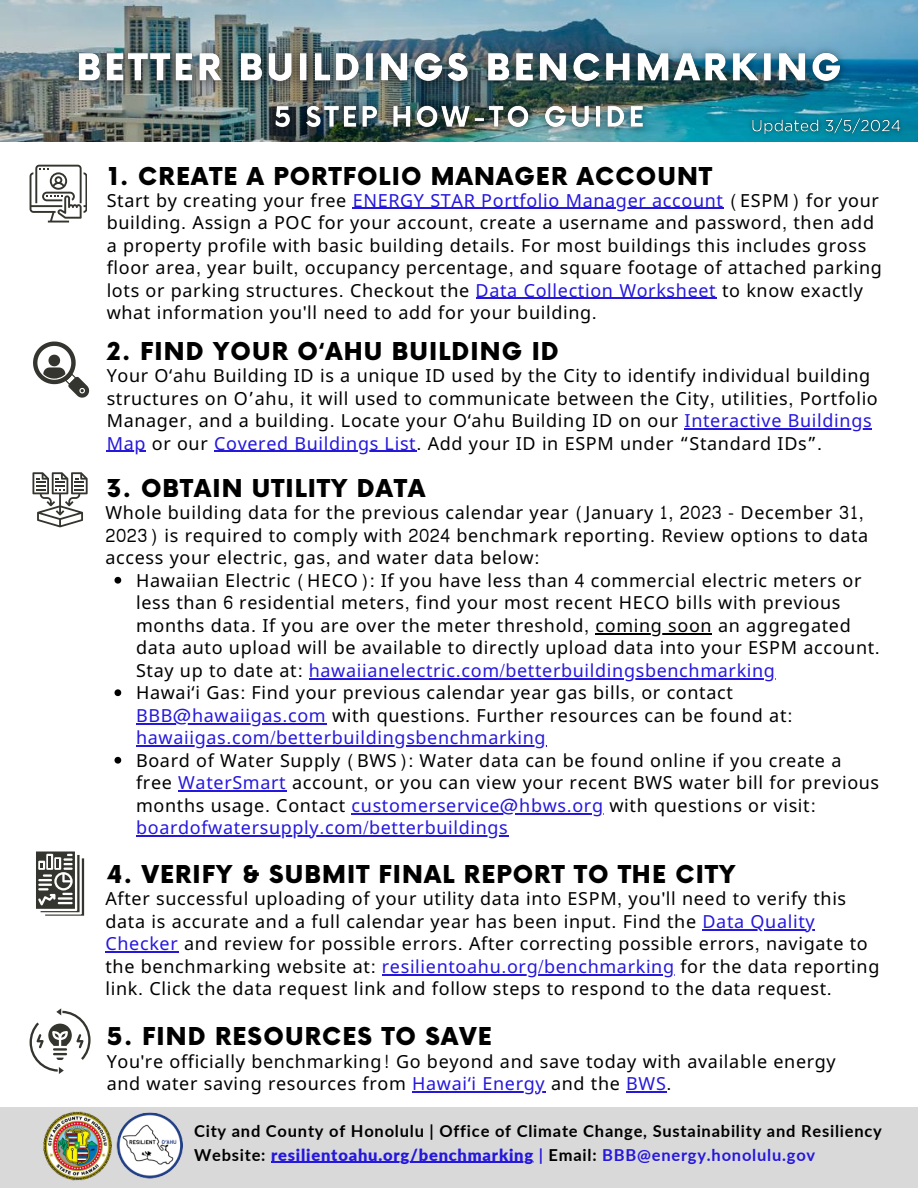
<style>
.page{position:relative;width:918px;height:1188px;background:#fff}
.page>*{position:absolute;margin:0;border:0;box-sizing:border-box;transform-origin:0 0}
.t1{font:900 24px "Now";letter-spacing:.045em;color:#000}
.t2{font:18px/22.5px "Noto Sans";letter-spacing:.035em;color:#000}
.t3{font:18px "Noto Sans";letter-spacing:.035em;color:#2517dc}
.t4{font:700 16.5px/23.7px "Lato";letter-spacing:.045em;color:#000}
.s1{color:#2517dc}
.s2{font-family:"Freehand"}
.s3{font-family:"Noto Sans";font-weight:700}
.s4{font-family:"Noto Sans Gurmukhi"}
.s5{font-family:"Freehand";color:#2517dc}
.s6{font-weight:900;color:#2517dc}
</style>
<div class="page">
<svg style="left:30px;top:165px;width:57px;height:57px"></svg>
<svg style="left:33px;top:341px;width:56px;height:57px"></svg>
<svg style="left:32px;top:472px;width:56px;height:55px"></svg>
<svg style="left:36px;top:851px;width:48px;height:65px"></svg>
<svg style="left:30px;top:1008px;width:60px;height:66px"></svg>
<div style="left:0;top:1108px;width:918px;height:80px;background:#d9d9d9"></div>
<img style="left:43px;top:1111px;width:139px;height:70px">
<img style="left:0;top:0;width:918px;height:141px">
<hr style="left:353px;top:208px;width:371px;height:1px;background:#2517dc">
<hr style="left:476px;top:298px;width:240px;height:1px;background:#2517dc">
<svg style="left:115px;top:577px;width:6px;height:7px"></svg>
<hr style="left:596px;top:633px;width:116px;height:1px;background:#000">
<hr style="left:309px;top:678px;width:467px;height:1px;background:#2517dc">
<svg style="left:115px;top:689px;width:6px;height:7px"></svg>
<hr style="left:136px;top:723px;width:190px;height:1px;background:#2517dc">
<hr style="left:136px;top:746px;width:410px;height:1px;background:#2517dc">
<svg style="left:115px;top:757px;width:6px;height:7px"></svg>
<hr style="left:178px;top:791px;width:108px;height:1px;background:#2517dc">
<hr style="left:352px;top:813px;width:252px;height:1px;background:#2517dc">
<hr style="left:136px;top:836px;width:373px;height:1px;background:#2517dc">
<hr style="left:703px;top:929px;width:112px;height:1px;background:#2517dc">
<hr style="left:106px;top:951px;width:73px;height:2px;background:#2517dc">
<hr style="left:382px;top:974px;width:293px;height:1px;background:#2517dc">
<hr style="left:271px;top:1162px;width:263px;height:1px;background:#2517dc">
<hr style="left:685px;top:428px;width:187px;height:1px;background:#2517dc">
<hr style="left:107px;top:451px;width:39px;height:1px;background:#2517dc">
<hr style="left:214px;top:451px;width:202px;height:1px;background:#2517dc">
<hr style="left:412px;top:1092px;width:133px;height:1px;background:#2517dc">
<hr style="left:626px;top:1092px;width:41px;height:1px;background:#2517dc">
<img style="left:746px;top:111px;width:161px;height:31px">
<img style="left:262px;top:100px;width:398px;height:41px">
<img style="left:62px;top:38px;width:795px;height:62px">
<h1 class="t1" style="left:108px;top:163px;width:605px">1. CREATE A PORTFOLIO MANAGER ACCOUNT</h1>
<h3 class="t2" style="left:107px;top:188px;width:774px">Start by creating your free <span class="s1">ENERGY STAR Portfolio Manager account</span> <span class="s2">(</span>ESPM<span class="s2">)</span> for your</h3>
<h5 class="t2" style="left:107px;top:211px;width:777px">building<span class="s2">.</span> Assign a POC for your account<span class="s2">,</span> create a username and password<span class="s2">,</span> then add a property profile with basic building details<span class="s2">.</span> For most buildings this includes gross floor area<span class="s2">,</span> year built<span class="s2">,</span> occupancy percentage<span class="s2">,</span> and square footage of attached parking lots or parking structures<span class="s2">.</span> Checkout the <span class="s1">Data Collection Worksheet</span> to know exactly what information you<span class="s2">'</span>ll need to add for your building<span class="s2">.</span></h5>
<h4 class="t1" style="left:107px;top:338px;width:453px">2. FIND YOUR O<span class="s3">ʻ</span>AHU BUILDING ID</h4>
<p class="t2" style="left:107px;top:364px;width:773px">Your Oʻahu Building ID is a unique ID used by the City to identify individual building structures on O<span class="s4">’</span>ahu<span class="s2">,</span> it will used to communicate between the City<span class="s2">,</span> utilities<span class="s2">,</span> Portfolio Manager<span class="s2">,</span> and a building<span class="s2">.</span> Locate your Oʻahu Building ID on our <span class="s1">Interactive Buildings Map</span> or our <span class="s1">Covered Buildings List</span><span class="s2">.</span> Add your ID in ESPM under <span class="s4">“</span>Standard IDs<span class="s4">”</span><span class="s2">.</span></p>
<p class="t1" style="left:107px;top:475px;width:320px">3. OBTAIN UTILITY DATA</p>
<h5 class="t2" style="left:106px;top:501px;width:764px">Whole building data for the previous calendar year <span class="s2">(</span>January <span class="s2">1, 2023 -</span> December <span class="s2">31,<br>2023)</span> is required to comply with <span class="s2">2024</span> benchmark reporting<span class="s2">.</span> Review options to data access your electric<span class="s2">,</span> gas<span class="s2">,</span> and water data below<span class="s2">:</span></h5>
<p class="t2" style="left:136px;top:569px;width:727px">Hawaiian Electric <span class="s2">(</span>HECO<span class="s2">):</span> If you have less than <span class="s2">4</span> commercial electric meters or less than <span class="s2">6</span> residential meters<span class="s2">,</span> find your most recent HECO bills with previous months data<span class="s2">.</span> If you are over the meter threshold<span class="s2">,</span> coming soon an aggregated</p>
<h3 class="t2" style="left:136px;top:636px;width:745px">data auto upload will be available to directly upload data into your ESPM account<span class="s2">.<br></span>Stay up to date at<span class="s2">:</span> <span class="s1">hawaiianelectric</span><span class="s5">.</span><span class="s1">com</span><span class="s5">/</span><span class="s1">betterbuildingsbenchmarking</span></h3>
<h5 class="t2" style="left:136px;top:681px;width:598px">Hawaiʻi Gas<span class="s2">:</span> Find your previous calendar year gas bills<span class="s2">,</span> or contact</h5>
<p class="t2" style="left:136px;top:704px;width:658px"><span class="s1">BBB</span><span class="s5">@</span><span class="s1">hawaiigas</span><span class="s5">.</span><span class="s1">com</span> with questions<span class="s2">.</span> Further resources can be found at<span class="s2">:</span></p>
<p class="t2" style="left:136px;top:726px;width:745px"><span class="s1">hawaiigas</span><span class="s5">.</span><span class="s1">com</span><span class="s5">/</span><span class="s1">betterbuildingsbenchmarking<br></span>Board of Water Supply <span class="s2">(</span>BWS<span class="s2">):</span> Water data can be found online if you create a free <span class="s1">WaterSmart</span> account<span class="s2">,</span> or you can view your recent BWS water bill for previous</p>
<p class="t2" style="left:136px;top:794px;width:681px">months usage<span class="s2">.</span> Contact <span class="s1">customerservice</span><span class="s5">@</span><span class="s1">hbws</span><span class="s5">.</span><span class="s1">org</span> with questions or visit<span class="s2">:</span></p>
<p class="t3" style="left:136px;top:815px;width:373px">boardofwatersupply<span class="s2">.</span>com<span class="s2">/</span>betterbuildings</p>
<h3 class="t1" style="left:107px;top:861px;width:630px">4. VERIFY &amp; SUBMIT FINAL REPORT TO THE CITY</h3>
<h3 class="t2" style="left:106px;top:887px;width:742px">After successful uploading of your utility data into ESPM<span class="s2">,</span> you<span class="s2">'</span>ll need to verify this data is accurate and a full calendar year has been input<span class="s2">.</span> Find the <span class="s1">Data Quality</span></h3>
<h5 class="t2" style="left:106px;top:932px;width:775px"><span class="s1">Checker</span> and review for possible errors<span class="s2">.</span> After correcting possible errors<span class="s2">,</span> navigate to the benchmarking website at<span class="s2">:</span> <span class="s1">resilientoahu</span><span class="s5">.</span><span class="s1">org</span><span class="s5">/</span><span class="s1">benchmarking</span> for the data reporting</h5>
<h3 class="t2" style="left:106px;top:977px;width:728px">link<span class="s2">.</span> Click the data request link and follow steps to respond to the data request<span class="s2">.</span></h3>
<h5 class="t1" style="left:107px;top:1024px;width:386px">5. FIND RESOURCES TO SAVE</h5>
<p class="t2" style="left:107px;top:1050px;width:731px">You<span class="s2">'</span>re officially benchmarking<span class="s2">!</span> Go beyond and save today with available energy and water saving resources from <span class="s1">Hawaiʻi Energy</span> and the <span class="s1">BWS</span><span class="s2">.</span></p>
<p class="t4" style="left:194px;top:1119px;width:689px">City and County of Honolulu | Office of Climate Change, Sustainability and Resiliency<br>Website: <span class="s6">resilientoahu.org/benchmarking</span> <span class="s1">|</span> Email: <span class="s1">BBB@energy.honolulu.gov</span></p>
</div>
